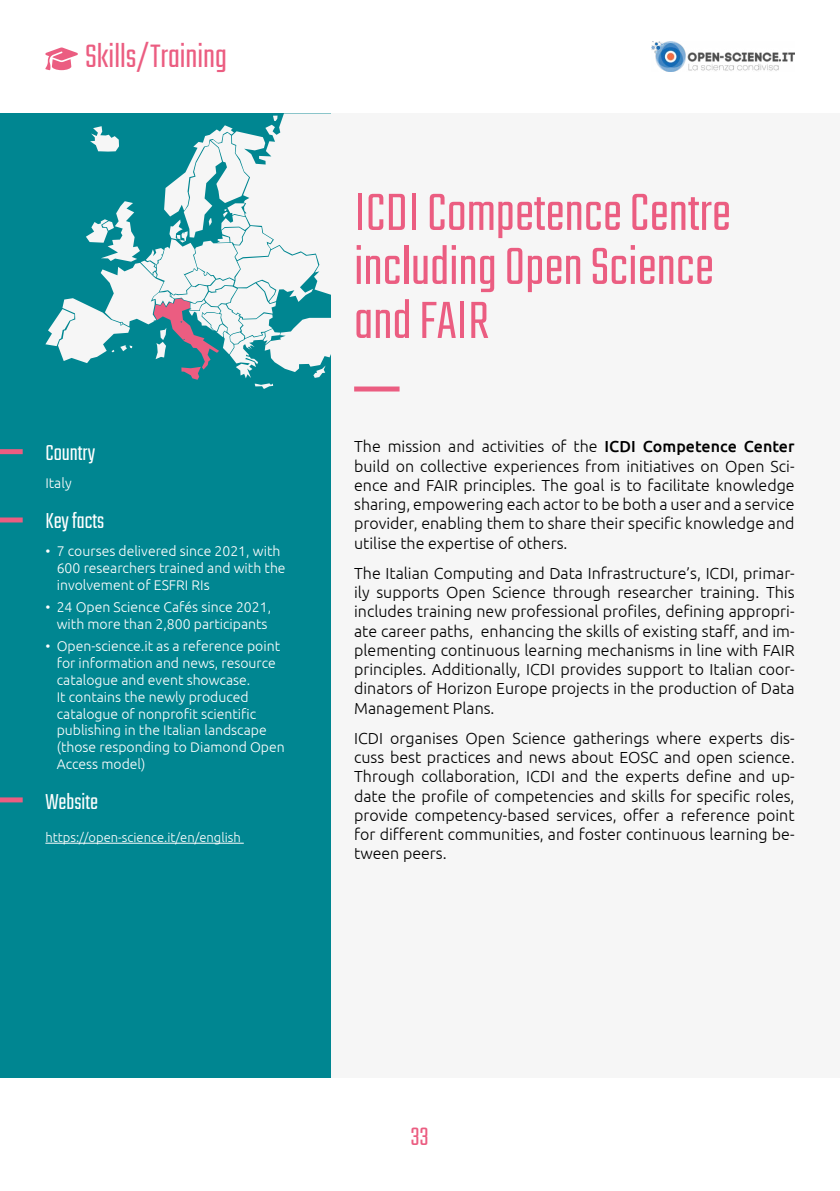
<style>
.page{position:relative;width:840px;height:1191px;background:#fff}
.page>*{position:absolute;margin:0;border:0;box-sizing:border-box;transform-origin:0 0}
.t1{font:300 58px/54px "Teko";color:#eb5d81}
.Top_page{font:300 36px "Teko";color:#eb5d81}
.t2{font:300 28px "Teko";color:#eb5d81}
.t3{font:300 24px "Teko";color:#fff}
.t4{font:300 16px/19.2px "Ubuntu";color:#000;text-align:justify}
.t5{font:300 14px/16.8px "Ubuntu";color:#fff}
.t6{font:300 13px "Ubuntu";color:#fff}
.s1{font-weight:500}
</style>
<div class="page">
<div style="left:0;top:113px;width:331px;height:964px;background:#008691"></div>
<div style="left:331px;top:113px;width:508px;height:964px;background:#f6f6f6"></div>
<div style="left:0;top:449px;width:23px;height:5px;background:#eb5d81"></div>
<svg style="left:45px;top:113px;width:286px;height:276px"></svg>
<hr style="left:45px;top:843px;width:199px;height:1px;background:#fff">
<div style="left:354px;top:386px;width:45px;height:5px;background:#eb5d81"></div>
<div style="left:0;top:517px;width:23px;height:5px;background:#eb5d81"></div>
<div style="left:0;top:797px;width:23px;height:5px;background:#eb5d81"></div>
<svg style="left:45px;top:47px;width:33px;height:23px"></svg>
<img style="left:651px;top:42px;width:143px;height:30px">
<p class="Top_page" style="left:85px;top:37px;width:143px">Skills/Training</p>
<p class="t3" style="left:45px;top:439px;width:51px">Country</p>
<p class="t5" style="left:45px;top:474px;width:28px">Italy</p>
<p class="t3" style="left:45px;top:508px;width:60px">Key facts</p>
<p class="t5" style="left:57px;top:542px;width:230px;text-indent:-11px">• 7 courses delivered since 2021, with<br>600 researchers trained and with the involvement of ESFRI RIs</p>
<p class="t5" style="left:45px;top:598px;width:227px;text-align:center">• 24 Open Science Cafés since 2021, with more than 2,800 participants</p>
<p class="t5" style="left:57px;top:637px;width:229px;text-indent:-11px">• Open-science.it as a reference point for information and news, resource catalogue and event showcase.<br>It contains the newly produced catalogue of nonprofit scientific publishing in the Italian landscape (those responding to Diamond Open<br>Access model)</p>
<p class="t3" style="left:45px;top:789px;width:54px">Website</p>
<p class="t6" style="left:45px;top:829px;width:197px">https://open-science.it/en/english</p>
<p class="t1" style="left:354px;top:190px;width:378px">ICDI Competence Centre including Open Science and FAIR</p>
<p class="t4" style="left:354px;top:437px;width:441px">The mission and activities of the <span class="s1">ICDI Competence Center </span>build on collective experiences from initiatives on Open Sci&shy;ence and FAIR principles. The goal is to facilitate knowledge sharing, empowering each actor to be both a user and a service provider, enabling them to share their specific knowledge and utilise the expertise of others.</p>
<p class="t4" style="left:354px;top:563px;width:441px">The Italian Computing and Data Infrastructure’s, ICDI, primar&shy;ily supports Open Science through researcher training. This includes training new professional profiles, defining appropri&shy;ate career paths, enhancing the skills of existing staff, and im&shy;plementing continuous learning mechanisms in line with FAIR principles. Additionally, ICDI provides support to Italian coor&shy;dinators of Horizon Europe projects in the production of Data Management Plans.</p>
<p class="t4" style="left:354px;top:728px;width:441px">ICDI organises Open Science gatherings where experts dis&shy;cuss best practices and news about EOSC and open science.<br>Through collaboration, ICDI and the experts define and up&shy;date the profile of competencies and skills for specific roles, provide competency-based services, offer a reference point for different communities, and foster continuous learning be&shy;tween peers.</p>
<h3 class="t2" style="left:411px;top:1122px;width:20px">33</h3>
</div>
